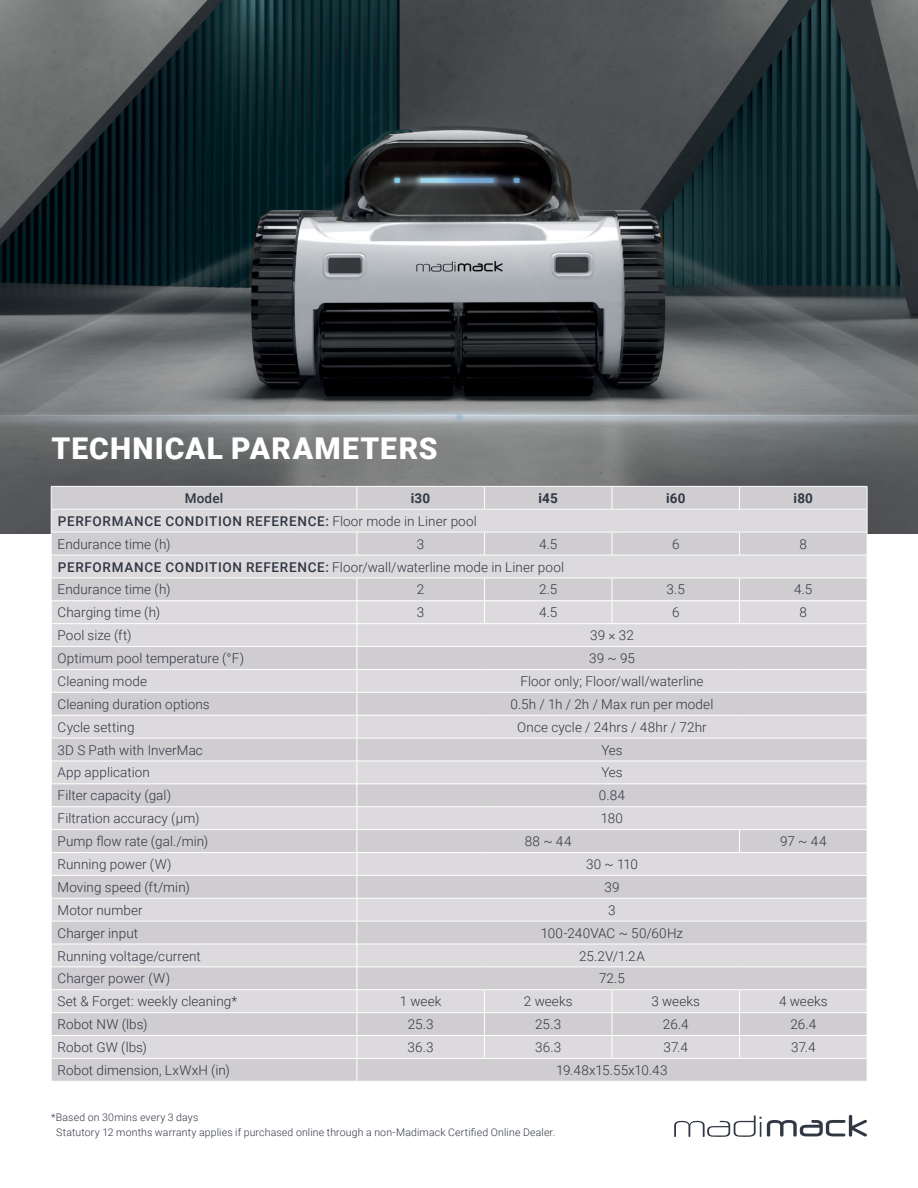
<style>
.page{position:relative;width:918px;height:1188px;background:#fff}
.page>*{position:absolute;margin:0;border:0;box-sizing:border-box;transform-origin:0 0}
.t1{font:900 30px "Roboto";letter-spacing:.04em;color:#fff}
.t2{font:300 13.5px/23px "Roboto";letter-spacing:.005em;color:#313743}
.t3{font:700 13.5px "Roboto";letter-spacing:.015em;color:#313743}
.t4{font:500 13.5px "Roboto";letter-spacing:.015em;color:#313743}
.t5{font:300 10.5px/14.7px "Roboto";letter-spacing:.015em;color:#313743}
.s1{font-weight:500}
</style>
<div class="page">
<img style="left:0;top:0;width:918px;height:533px">
<svg style="left:51px;top:486px;width:817px;height:595px;background:#d7d5d8"></svg>
<svg style="left:674px;top:1115px;width:193px;height:22px"></svg>
<h1 class="t1" style="left:52px;top:427px;width:388px">TECHNICAL PARAMETERS</h1>
<p class="t4" style="left:185px;top:489px;width:40px">Model</p>
<p class="t3" style="left:411px;top:489px;width:21px">i30</p>
<p class="t3" style="left:539px;top:489px;width:21px">i45</p>
<p class="t3" style="left:666px;top:489px;width:21px">i60</p>
<p class="t3" style="left:794px;top:489px;width:21px">i80</p>
<p class="t2" style="left:58px;top:509px;width:421px"><span class="s1">PERFORMANCE CONDITION REFERENCE:</span> Floor mode in Liner pool<br>Endurance time (h)</p>
<p class="t2" style="left:417px;top:532px;width:9px">3</p>
<p class="t2" style="left:539px;top:532px;width:20px">4.5</p>
<p class="t2" style="left:672px;top:532px;width:9px">6</p>
<p class="t2" style="left:800px;top:532px;width:9px">8</p>
<p class="t2" style="left:58px;top:555px;width:508px"><span class="s1">PERFORMANCE CONDITION REFERENCE:</span> Floor/wall/waterline mode in Liner pool<br>Endurance time (h)</p>
<p class="t2" style="left:417px;top:578px;width:9px">2</p>
<p class="t2" style="left:539px;top:578px;width:20px">2.5</p>
<p class="t2" style="left:667px;top:578px;width:20px">3.5</p>
<p class="t2" style="left:794px;top:578px;width:20px">4.5</p>
<p class="t2" style="left:58px;top:601px;width:104px">Charging time (h)</p>
<p class="t2" style="left:417px;top:601px;width:9px">3</p>
<p class="t2" style="left:539px;top:601px;width:20px">4.5</p>
<p class="t2" style="left:672px;top:601px;width:9px">6</p>
<p class="t2" style="left:800px;top:601px;width:9px">8</p>
<p class="t2" style="left:58px;top:623px;width:75px">Pool size (ft)</p>
<p class="t2" style="left:590px;top:623px;width:45px">39 × 32</p>
<p class="t2" style="left:58px;top:646px;width:188px">Optimum pool temperature (°F)</p>
<p class="t2" style="left:589px;top:646px;width:47px">39 ~ 95</p>
<p class="t2" style="left:58px;top:669px;width:91px">Cleaning mode</p>
<p class="t2" style="left:520px;top:669px;width:185px">Floor only; Floor/wall/waterline</p>
<p class="t2" style="left:58px;top:692px;width:154px">Cleaning duration options</p>
<p class="t2" style="left:511px;top:692px;width:204px">0.5h / 1h / 2h / Max run per model</p>
<p class="t2" style="left:58px;top:715px;width:78px">Cycle setting</p>
<p class="t2" style="left:517px;top:715px;width:191px">Once cycle / 24hrs / 48hr / 72hr</p>
<p class="t2" style="left:58px;top:738px;width:147px">3D S Path with InverMac</p>
<p class="t2" style="left:601px;top:738px;width:23px">Yes</p>
<p class="t2" style="left:58px;top:761px;width:94px">App application</p>
<p class="t2" style="left:601px;top:761px;width:23px">Yes</p>
<p class="t2" style="left:58px;top:784px;width:115px">Filter capacity (gal)</p>
<p class="t2" style="left:599px;top:784px;width:28px">0.84</p>
<p class="t2" style="left:58px;top:806px;width:143px">Filtration accuracy (μm)</p>
<p class="t2" style="left:601px;top:806px;width:24px">180</p>
<p class="t2" style="left:58px;top:829px;width:152px">Pump flow rate (gal./min)</p>
<p class="t2" style="left:525px;top:829px;width:48px">88 ~ 44</p>
<p class="t2" style="left:780px;top:829px;width:48px">97 ~ 44</p>
<p class="t2" style="left:58px;top:852px;width:116px">Running power (W)</p>
<p class="t2" style="left:586px;top:852px;width:53px">30 ~ 110</p>
<p class="t2" style="left:58px;top:875px;width:134px">Moving speed (ft/min)</p>
<p class="t2" style="left:604px;top:875px;width:17px">39</p>
<p class="t2" style="left:58px;top:898px;width:87px">Motor number</p>
<p class="t2" style="left:608px;top:898px;width:9px">3</p>
<p class="t2" style="left:58px;top:921px;width:82px">Charger input</p>
<p class="t2" style="left:541px;top:921px;width:144px">100-240VAC ~ 50/60Hz</p>
<p class="t2" style="left:58px;top:944px;width:145px">Running voltage/current</p>
<p class="t2" style="left:579px;top:944px;width:67px">25.2V/1.2A</p>
<p class="t2" style="left:58px;top:967px;width:114px">Charger power (W)</p>
<p class="t2" style="left:599px;top:967px;width:27px">72.5</p>
<p class="t2" style="left:58px;top:990px;width:181px">Set &amp; Forget: weekly cleaning*</p>
<p class="t2" style="left:400px;top:990px;width:43px">1 week</p>
<p class="t2" style="left:524px;top:990px;width:50px">2 weeks</p>
<p class="t2" style="left:651px;top:990px;width:50px">3 weeks</p>
<p class="t2" style="left:779px;top:990px;width:50px">4 weeks</p>
<p class="t2" style="left:58px;top:1012px;width:91px">Robot NW (lbs)</p>
<p class="t2" style="left:408px;top:1012px;width:27px">25.3</p>
<p class="t2" style="left:535px;top:1012px;width:27px">25.3</p>
<p class="t2" style="left:663px;top:1012px;width:27px">26.4</p>
<p class="t2" style="left:790px;top:1012px;width:27px">26.4</p>
<p class="t2" style="left:58px;top:1035px;width:91px">Robot GW (lbs)</p>
<p class="t2" style="left:408px;top:1035px;width:28px">36.3</p>
<p class="t2" style="left:535px;top:1035px;width:28px">36.3</p>
<p class="t2" style="left:664px;top:1035px;width:26px">37.4</p>
<p class="t2" style="left:791px;top:1035px;width:26px">37.4</p>
<p class="t2" style="left:58px;top:1058px;width:174px">Robot dimension, LxWxH (in)</p>
<p class="t2" style="left:556px;top:1058px;width:113px">19.48x15.55x10.43</p>
<p class="t5" style="left:56px;top:1110px;width:501px;text-indent:-5px">*Based on 30mins every 3 days<br>Statutory 12 months warranty applies if purchased online through a non-Madimack Certified Online Dealer.</p>
</div>
